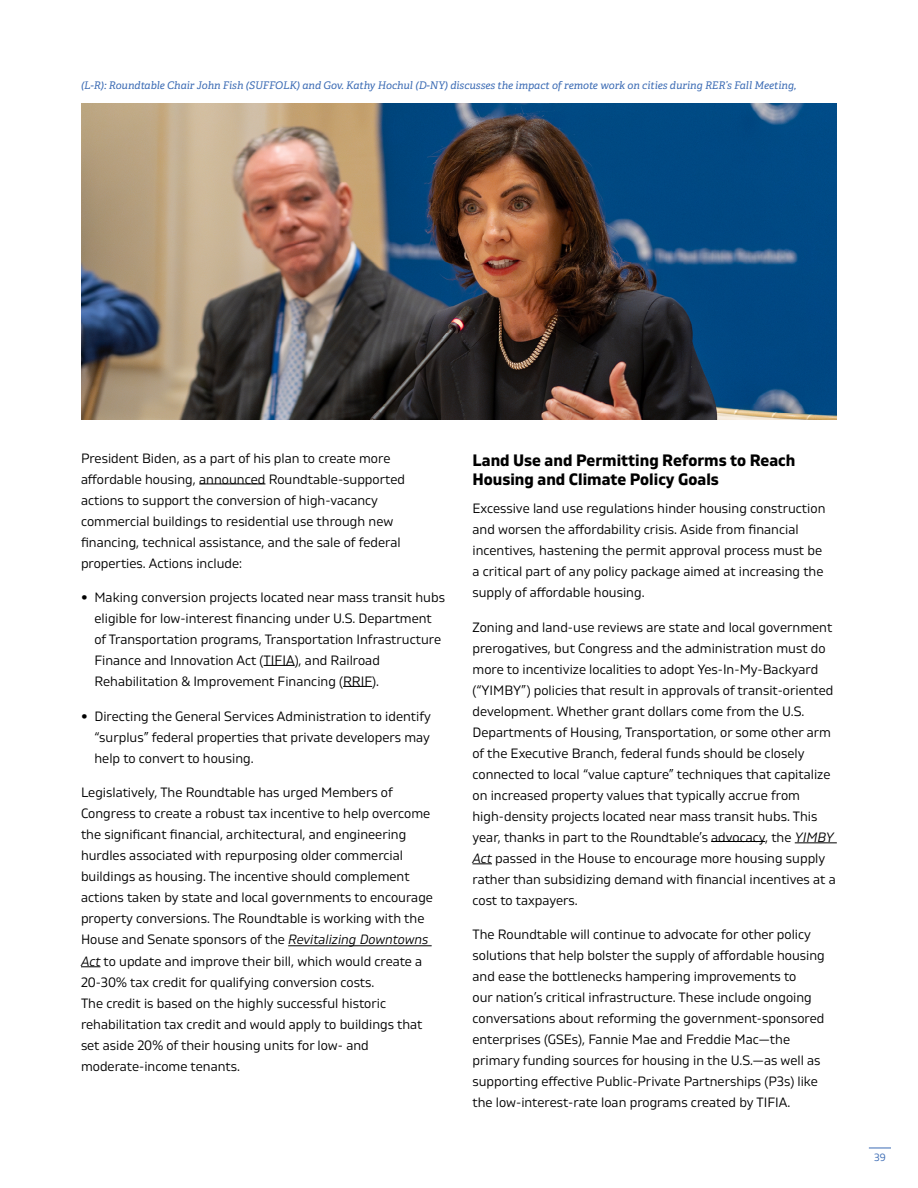
<style>
.page{position:relative;width:918px;height:1188px;background:#fff}
.page>*{position:absolute;margin:0;border:0;box-sizing:border-box;transform-origin:0 0}
.t1{font:700 16.5px/19.5px "Gilam";color:#000}
.t2{font:13.5px/21px "Gilam";color:#000}
.t3{font:italic 10.5px "Adelle";color:#3b6bb4}
.t4{font:10.5px "Gilam";color:#3b6bb4}
.s1{font-weight:700;font-size:16.5px}
.s2{font-style:italic}
</style>
<div class="page">
<svg style="left:869px;top:1148px;width:22px;height:1px"></svg>
<hr style="left:199px;top:484px;width:66px;height:1px;background:#000">
<hr style="left:264px;top:665px;width:31px;height:1px;background:#000">
<svg style="left:343px;top:686px;width:29px;height:1px"></svg>
<hr style="left:288px;top:945px;width:144px;height:1px;background:#000">
<svg style="left:81px;top:966px;width:19px;height:1px"></svg>
<hr style="left:711px;top:841px;width:54px;height:1px;background:#000">
<hr style="left:795px;top:843px;width:42px;height:1px;background:#000">
<svg style="left:472px;top:864px;width:20px;height:1px"></svg>
<img style="left:81px;top:104px;width:756px;height:316px">
<p class="t3" style="left:81px;top:79px;width:717px">(L-R): Roundtable Chair John Fish (SUFFOLK) and Gov. Kathy Hochul (D-NY) discusses the impact of remote work on cities during RER’s Fall Meeting,</p>
<p class="t2" style="left:81px;top:447px;width:326px">President Biden, as a part of his plan to create more affordable housing, announced Roundtable-supported actions to support the conversion of high-vacancy commercial buildings to residential use through new financing, technical assistance, and the sale of federal properties. Actions include:</p>
<p class="t2" style="left:94px;top:587px;width:352px;text-indent:-14px"><span class="s1">•</span> Making conversion projects located near mass transit hubs eligible for low-interest financing under U.S. Department of Transportation programs, Transportation Infrastructure Finance and Innovation Act (TIFIA), and Railroad Rehabilitation &amp; Improvement Financing (RRIF).</p>
<p class="t2" style="left:94px;top:705px;width:338px;text-align:justify;text-indent:-14px"><span class="s1">•</span> Directing the General Services Administration to identify “surplus” federal properties that private developers may help to convert to housing.</p>
<p class="t2" style="left:81px;top:782px;width:354px">Legislatively, The Roundtable has urged Members of Congress to create a robust tax incentive to help overcome the significant financial, architectural, and engineering hurdles associated with repurposing older commercial buildings as housing. The incentive should complement actions taken by state and local governments to encourage property conversions. The Roundtable is working with the House and Senate sponsors of the <span class="s2">Revitalizing Downtowns Act</span> to update and improve their bill, which would create a 20-30% tax credit for qualifying conversion costs.<br>The credit is based on the highly successful historic rehabilitation tax credit and would apply to buildings that set aside 20% of their housing units for low- and moderate-income tenants.</p>
<p class="t1" style="left:472px;top:450px;width:325px">Land Use and Permitting Reforms to Reach<br>Housing and Climate Policy Goals</p>
<p class="t2" style="left:472px;top:497px;width:354px">Excessive land use regulations hinder housing construction and worsen the affordability crisis. Aside from financial incentives, hastening the permit approval process must be a critical part of any policy package aimed at increasing the supply of affordable housing.</p>
<p class="t2" style="left:472px;top:616px;width:365px">Zoning and land-use reviews are state and local government prerogatives, but Congress and the administration must do more to incentivize localities to adopt Yes-In-My-Backyard (“YIMBY”) policies that result in approvals of transit-oriented development. Whether grant dollars come from the U.S.<br>Departments of Housing, Transportation, or some other arm of the Executive Branch, federal funds should be closely connected to local “value capture” techniques that capitalize on increased property values that typically accrue from high-density projects located near mass transit hubs. This year, thanks in part to the Roundtable’s advocacy, the <span class="s2">YIMBY Act</span> passed in the House to encourage more housing supply rather than subsidizing demand with financial incentives at a cost to taxpayers.</p>
<p class="t2" style="left:473px;top:923px;width:354px">The Roundtable will continue to advocate for other policy solutions that help bolster the supply of affordable housing and ease the bottlenecks hampering improvements to<br>our nation’s critical infrastructure. These include ongoing conversations about reforming the government-sponsored enterprises (GSEs), Fannie Mae and Freddie Mac—the primary funding sources for housing in the U.S.—as well as supporting effective Public-Private Partnerships (P3s) like the low-interest-rate loan programs created by TIFIA.</p>
<p class="t4" style="left:874px;top:1150px;width:13px">39</p>
</div>
